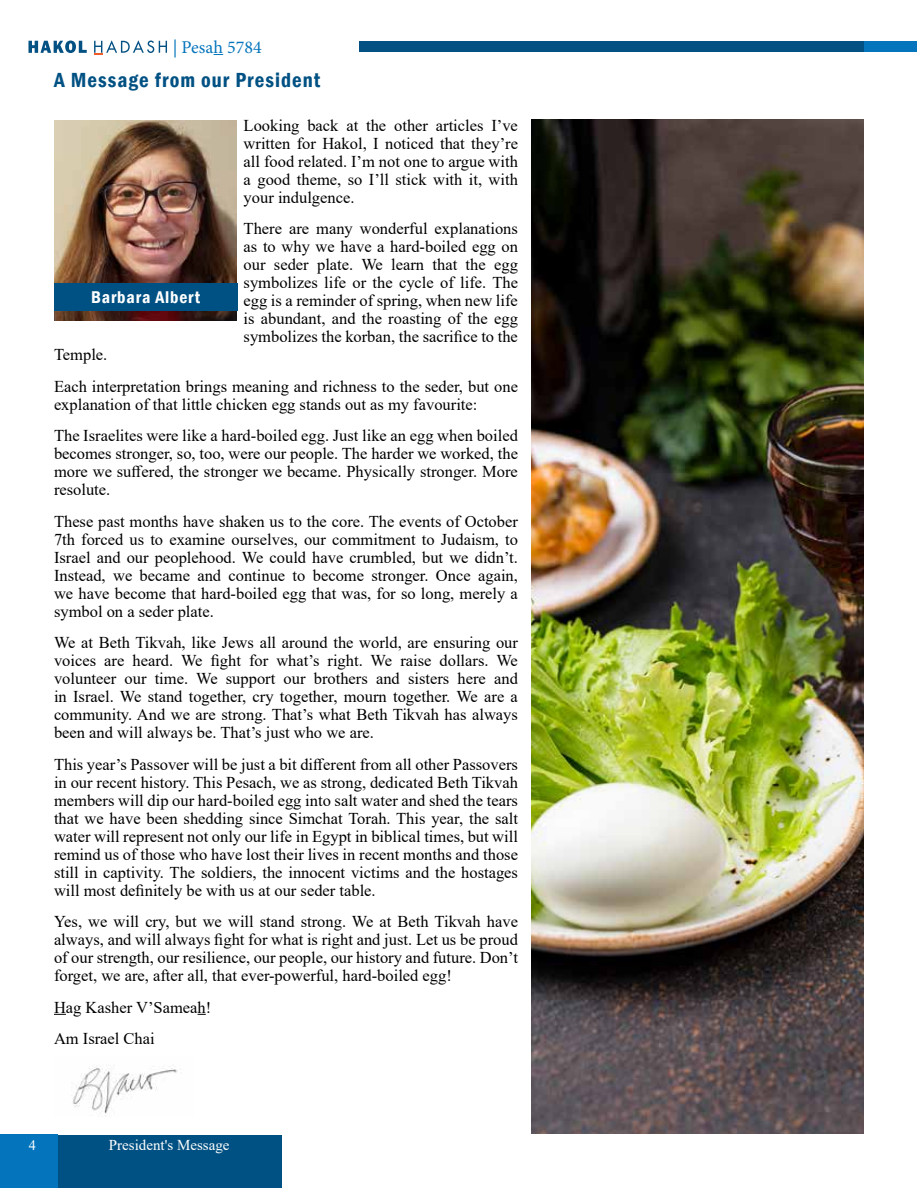
<style>
.page{position:relative;width:918px;height:1188px;background:#fff}
.page>*{position:absolute;margin:0;border:0;box-sizing:border-box;transform-origin:0 0}
.t1{font:600 condensed 21px "Franklin Gothic";letter-spacing:.05em;color:#005183}
.t2{font:18px "Minion Pro";color:#0475bc}
.t3{font:600 condensed 17.55px "Franklin Gothic";letter-spacing:.05em;color:#fff}
.t4{font:16.5px/18px "Times New Roman";color:#000;text-align:justify}
.t5{font:15px "Times New Roman";color:#fff}
.t6{font:14.25px "Times New Roman";color:#fff}
</style>
<div class="page">
<div style="left:58px;top:1135px;width:223px;height:53px;background:#005183"></div>
<svg style="left:28px;top:41px;width:59px;height:12px"></svg>
<svg style="left:94px;top:40px;width:73px;height:14px"></svg>
<div style="left:359px;top:41px;width:545px;height:11px;background:#035083"></div>
<div style="left:865px;top:41px;width:52px;height:11px;background:#0475bc"></div>
<img style="left:73px;top:1065px;width:105px;height:52px">
<svg style="left:54px;top:1014px;width:12px;height:1px"></svg>
<img style="left:55px;top:120px;width:182px;height:201px">
<div style="left:0;top:1135px;width:58px;height:53px;background:#0475bc"></div>
<img style="left:531px;top:119px;width:333px;height:1015px">
<div style="left:54px;top:283px;width:183px;height:28px;background:#005183"></div>
<p class="t2" style="left:173px;top:35px;width:90px">| Pesah 5784</p>
<p class="t1" style="left:54px;top:66px;width:268px">A Message from our President</p>
<p class="t4" style="left:244px;top:115px;width:276px">Looking back at the other articles I’ve written for Hakol, I noticed that they’re all food related. I’m not one to argue with a good theme, so I’ll stick with it, with your indulgence.</p>
<p class="t4" style="left:244px;top:219px;width:276px">There are many wonderful explanations as to why we have a hard-boiled egg on our seder plate. We learn that the egg symbolizes life or the cycle of life. The egg is a reminder of spring, when new life is abundant, and the roasting of the egg symbolizes the korban, the sacrifice to the</p>
<p class="t4" style="left:54px;top:338px;width:466px;line-height:31.5px">Temple.<br>Each interpretation brings meaning and richness to the seder, but one</p>
<p class="t4" style="left:54px;top:388px;width:465px;line-height:31.5px">explanation of that little chicken egg stands out as my favourite:<br>The Israelites were like a hard-boiled egg. Just like an egg when boiled</p>
<p class="t4" style="left:54px;top:444px;width:466px">becomes stronger, so, too, were our people. The harder we worked, the more we suffered, the stronger we became. Physically stronger. More resolute.</p>
<p class="t4" style="left:54px;top:512px;width:466px">These past months have shaken us to the core. The events of October 7th forced us to examine ourselves, our commitment to Judaism, to Israel and our peoplehood. We could have crumbled, but we didn’t.<br>Instead, we became and continue to become stronger. Once again, we have become that hard-boiled egg that was, for so long, merely a symbol on a seder plate.</p>
<p class="t4" style="left:54px;top:633px;width:465px">We at Beth Tikvah, like Jews all around the world, are ensuring our voices are heard. We fight for what’s right. We raise dollars. We volunteer our time. We support our brothers and sisters here and in Israel. We stand together, cry together, mourn together. We are a community. And we are strong. That’s what Beth Tikvah has always been and will always be. That’s just who we are.</p>
<p class="t4" style="left:54px;top:755px;width:465px">This year’s Passover will be just a bit different from all other Passovers in our recent history. This Pesach, we as strong, dedicated Beth Tikvah members will dip our hard-boiled egg into salt water and shed the tears that we have been shedding since Simchat Torah. This year, the salt water will represent not only our life in Egypt in biblical times, but will remind us of those who have lost their lives in recent months and those still in captivity. The soldiers, the innocent victims and the hostages will most definitely be with us at our seder table.</p>
<p class="t4" style="left:54px;top:912px;width:465px">Yes, we will cry, but we will stand strong. We at Beth Tikvah have always, and will always fight for what is right and just. Let us be proud of our strength, our resilience, our people, our history and future. Don’t forget, we are, after all, that ever-powerful, hard-boiled egg!</p>
<p class="t4" style="left:54px;top:991px;width:159px;line-height:31.5px">Hag Kasher V’Sameah!<br>Am Israel Chai</p>
<p class="t3" style="left:91px;top:285px;width:111px">Barbara Albert</p>
<p class="t6" style="left:29px;top:1136px;width:9px">4</p>
<p class="t5" style="left:109px;top:1135px;width:122px">President's Message</p>
</div>
